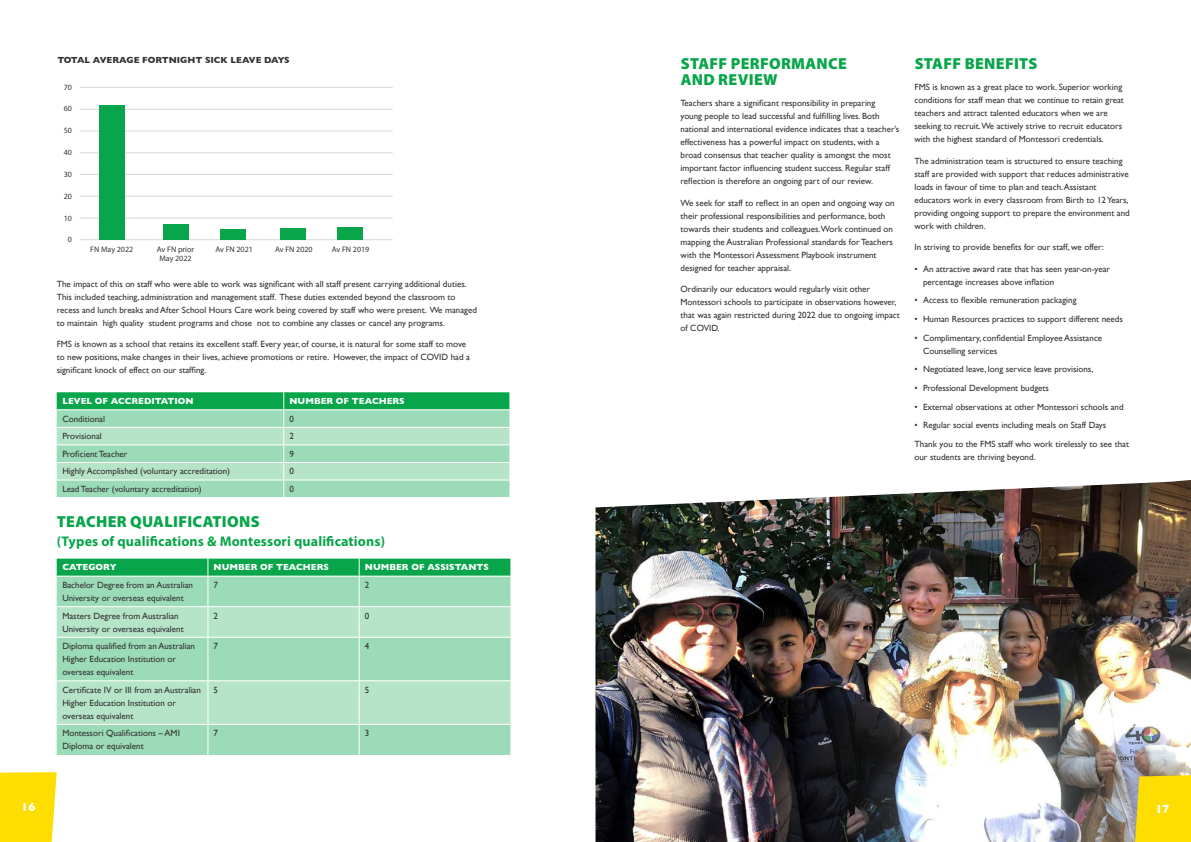
<style>
.page{position:relative;width:1191px;height:842px;background:#fff}
.page>*{position:absolute;margin:0;border:0;box-sizing:border-box;transform-origin:0 0}
.t1{font:900 16px/16px "Myriad Pro";letter-spacing:.02em;color:#08a54a}
.t2{font:700 14px "Myriad Pro";letter-spacing:.01em;color:#08a54a}
.t3{font:700 12px "Gill Sans";color:#fff}
.t4{font:9px/13px "Gill Sans";color:#343333}
.t5{font:700 9px "Gill Sans";color:#fff}
.t6{font:700 9px "Gill Sans";color:#343333}
.t7{font:8px/9px "Myriad Pro";color:#343333;text-align:center}
</style>
<div class="page">
<svg style="left:0;top:772px;width:57px;height:70px;background:#fede0d"></svg>
<img style="left:595px;top:480px;width:596px;height:362px">
<div style="left:1135px;top:775px;width:56px;height:67px;background:#fedd00"></div>
<svg style="left:57px;top:392px;width:452px;height:106px;background:#92d7af"></svg>
<div style="left:57px;top:725px;width:453px;height:30px;background:#9cdbb7"></div>
<svg style="left:57px;top:607px;width:453px;height:117px;background:#ace0c2"></svg>
<svg style="left:57px;top:559px;width:453px;height:47px;background:#6ac892"></svg>
<hr style="left:207px;top:607px;width:1px;height:30px;background:#fff">
<hr style="left:359px;top:607px;width:1px;height:30px;background:#fff">
<hr style="left:57px;top:637px;width:151px;height:1px;background:#fff">
<hr style="left:208px;top:637px;width:151px;height:1px;background:#fff">
<hr style="left:207px;top:638px;width:1px;height:42px;background:#fff">
<hr style="left:359px;top:637px;width:151px;height:1px;background:#fff">
<hr style="left:359px;top:638px;width:1px;height:42px;background:#fff">
<hr style="left:207px;top:681px;width:1px;height:43px;background:#fff">
<hr style="left:359px;top:681px;width:1px;height:43px;background:#fff">
<hr style="left:207px;top:725px;width:1px;height:30px;background:#fff">
<hr style="left:359px;top:725px;width:1px;height:30px;background:#fff">
<hr style="left:57px;top:680px;width:151px;height:1px;background:#fff">
<hr style="left:208px;top:680px;width:151px;height:1px;background:#fff">
<hr style="left:359px;top:680px;width:151px;height:1px;background:#fff">
<hr style="left:79px;top:239px;width:314px;height:1px;background:#d6d6d6">
<hr style="left:79px;top:174px;width:314px;height:1px;background:#d6d6d6">
<hr style="left:79px;top:217px;width:314px;height:1px;background:#d6d6d6">
<hr style="left:79px;top:152px;width:314px;height:1px;background:#d6d6d6">
<hr style="left:79px;top:196px;width:314px;height:1px;background:#d6d6d6">
<hr style="left:79px;top:131px;width:314px;height:1px;background:#d6d6d6">
<hr style="left:79px;top:109px;width:314px;height:1px;background:#d6d6d6">
<hr style="left:79px;top:87px;width:314px;height:1px;background:#d6d6d6">
<div style="left:99px;top:105px;width:26px;height:134px;background:#08a54a"></div>
<div style="left:163px;top:224px;width:25px;height:15px;background:#08a54a"></div>
<div style="left:220px;top:229px;width:26px;height:10px;background:#08a54a"></div>
<div style="left:280px;top:228px;width:26px;height:11px;background:#08a54a"></div>
<div style="left:337px;top:226px;width:26px;height:13px;background:#08a54a"></div>
<p class="t6" style="left:57px;top:53px;width:234px">TOTAL AVERAGE FORTNIGHT SICK LEAVE DAYS</p>
<p class="t7" style="left:64px;top:82px;width:10px">70</p>
<p class="t7" style="left:64px;top:104px;width:10px">60</p>
<p class="t7" style="left:64px;top:126px;width:10px">50</p>
<p class="t7" style="left:64px;top:148px;width:10px">40</p>
<p class="t7" style="left:64px;top:170px;width:10px">30</p>
<p class="t7" style="left:64px;top:191px;width:10px">20</p>
<p class="t7" style="left:64px;top:213px;width:10px">10</p>
<p class="t7" style="left:68px;top:235px;width:6px">0</p>
<p class="t7" style="left:90px;top:245px;width:45px">FN May 2022</p>
<p class="t7" style="left:157px;top:245px;width:39px">Av FN prior<br>May 2022</p>
<p class="t7" style="left:215px;top:245px;width:39px">Av FN 2021</p>
<p class="t7" style="left:275px;top:245px;width:39px">Av FN 2020</p>
<p class="t7" style="left:332px;top:245px;width:39px">Av FN 2019</p>
<p class="t4" style="left:57px;top:277px;width:422px">The impact of this on staff who were able to work was significant with all staff present carrying additional duties.<br>This included teaching, administration and management staff. These duties extended beyond the classroom to recess and lunch breaks and After School Hours Care work being covered by staff who were present. We managed to maintain high quality student programs and chose not to combine any classes or cancel any programs.</p>
<p class="t4" style="left:57px;top:338px;width:415px">FMS is known as a school that retains its excellent staff. Every year, of course, it is natural for some staff to move to new positions, make changes in their lives, achieve promotions or retire. However, the impact of COVID had a significant knock of effect on our staffing.</p>
<p class="t5" style="left:62px;top:394px;width:133px">LEVEL OF ACCREDITATION</p>
<p class="t5" style="left:289px;top:394px;width:117px">NUMBER OF TEACHERS</p>
<p class="t4" style="left:62px;top:412px;width:44px">Conditional</p>
<p class="t4" style="left:289px;top:412px;width:6px">0</p>
<p class="t4" style="left:62px;top:430px;width:41px">Provisional</p>
<p class="t4" style="left:289px;top:430px;width:6px">2</p>
<p class="t4" style="left:62px;top:447px;width:67px">Proficient Teacher</p>
<p class="t4" style="left:289px;top:447px;width:6px">9</p>
<p class="t4" style="left:62px;top:465px;width:169px">Highly Accomplished (voluntary accreditation)</p>
<p class="t4" style="left:289px;top:465px;width:6px">0</p>
<p class="t4" style="left:62px;top:482px;width:141px">Lead Teacher (voluntary accreditation)</p>
<p class="t4" style="left:289px;top:482px;width:6px">0</p>
<h1 class="t1" style="left:57px;top:513px;width:204px">TEACHER QUALIFICATIONS</h1>
<h2 class="t2" style="left:57px;top:532px;width:330px">(Types of qualifications &amp; Montessori qualifications)</h2>
<p class="t5" style="left:62px;top:560px;width:56px">CATEGORY</p>
<p class="t5" style="left:214px;top:560px;width:117px">NUMBER OF TEACHERS</p>
<p class="t5" style="left:365px;top:560px;width:126px">NUMBER OF ASSISTANTS</p>
<p class="t4" style="left:62px;top:578px;width:132px">Bachelor Degree from an Australian<br>University or overseas equivalent</p>
<p class="t4" style="left:214px;top:578px;width:6px">7</p>
<p class="t4" style="left:365px;top:578px;width:6px">2</p>
<p class="t4" style="left:62px;top:609px;width:123px">Masters Degree from Australian<br>University or overseas equivalent</p>
<p class="t4" style="left:214px;top:609px;width:6px">2</p>
<p class="t4" style="left:365px;top:609px;width:6px">0</p>
<p class="t4" style="left:62px;top:639px;width:134px">Diploma qualified from an Australian<br>Higher Education Institution or overseas equivalent</p>
<p class="t4" style="left:214px;top:639px;width:6px">7</p>
<p class="t4" style="left:365px;top:639px;width:6px">4</p>
<p class="t4" style="left:62px;top:683px;width:140px">Certificate IV or III from an Australian<br>Higher Education Institution or overseas equivalent</p>
<p class="t4" style="left:214px;top:683px;width:6px">5</p>
<p class="t4" style="left:365px;top:683px;width:6px">5</p>
<p class="t4" style="left:62px;top:727px;width:119px">Montessori Qualifications – AMI<br>Diploma or equivalent</p>
<p class="t4" style="left:214px;top:727px;width:6px">7</p>
<p class="t4" style="left:365px;top:727px;width:6px">3</p>
<h1 class="t1" style="left:680px;top:55px;width:168px">STAFF PERFORMANCE<br>AND REVIEW</h1>
<p class="t4" style="left:680px;top:97px;width:220px">Teachers share a significant responsibility in preparing<br>young people to lead successful and fulfilling lives. Both national and international evidence indicates that a teacher’s effectiveness has a powerful impact on students, with a broad consensus that teacher quality is amongst the most important factor influencing student success. Regular staff reflection is therefore an ongoing part of our review.</p>
<p class="t4" style="left:680px;top:196px;width:216px">We seek for staff to reflect in an open and ongoing way on their professional responsibilities and performance, both towards their students and colleagues.Work continued on mapping the Australian Professional standards for Teachers with the Montessori Assessment Playbook instrument designed for teacher appraisal.</p>
<p class="t4" style="left:680px;top:283px;width:221px">Ordinarily our educators would regularly visit other Montessori schools to participate in observations however, that was again restricted during 2022 due to ongoing impact of COVID.</p>
<h1 class="t1" style="left:914px;top:55px;width:124px">STAFF BENEFITS</h1>
<p class="t4" style="left:914px;top:81px;width:211px">FMS is known as a great place to work. Superior working conditions for staff mean that we continue to retain great teachers and attract talented educators when we are seeking to recruit.We actively strive to recruit educators with the highest standard of Montessori credentials.</p>
<p class="t4" style="left:914px;top:154px;width:217px">The administration team is structured to ensure teaching staff are provided with support that reduces administrative loads in favour of time to plan and teach. Assistant educators work in every classroom from Birth to 12 Years, providing ongoing support to prepare the environment and work with children.</p>
<p class="t4" style="left:914px;top:241px;width:191px">In striving to provide benefits for our staff, we offer:</p>
<p class="t4" style="left:923px;top:262px;width:189px;text-indent:-9px">• An attractive award rate that has seen year-on-year percentage increases above inflation</p>
<p class="t4" style="left:914px;top:294px;width:163px">• Access to flexible remuneration packaging</p>
<p class="t4" style="left:914px;top:312px;width:210px">• Human Resources practices to support different needs</p>
<p class="t4" style="left:923px;top:331px;width:181px;text-indent:-9px">• Complimentary, confidential Employee Assistance<br>Counselling services</p>
<p class="t4" style="left:914px;top:363px;width:180px">• Negotiated leave, long service leave provisions,</p>
<p class="t4" style="left:914px;top:381px;width:136px">• Professional Development budgets</p>
<p class="t4" style="left:914px;top:400px;width:211px">• External observations at other Montessori schools and</p>
<p class="t4" style="left:914px;top:416px;width:216px;line-height:18.7px">• Regular social events including meals on Staff Days<br>Thank you to the FMS staff who work tirelessly to see that</p>
<p class="t4" style="left:914px;top:450px;width:123px">our students are thriving beyond.</p>
<h3 class="t3" style="left:21px;top:798px;width:16px">16</h3>
<h3 class="t3" style="left:1155px;top:800px;width:16px">17</h3>
</div>
